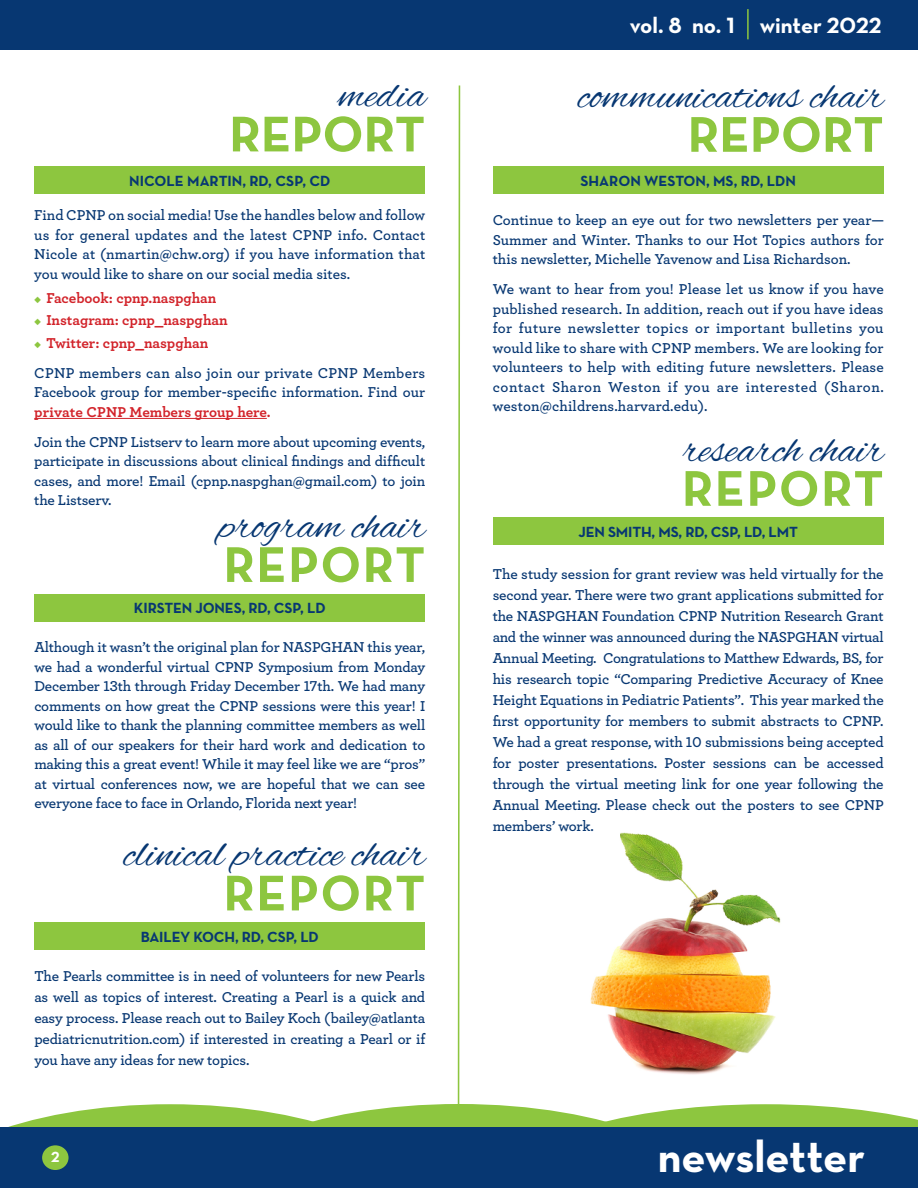
<style>
.page{position:relative;width:918px;height:1188px;background:#fff}
.page>*{position:absolute;margin:0;border:0;box-sizing:border-box;transform-origin:0 0}
.t1{font:700 51px "Neutra Text";letter-spacing:.02em;color:#8dc63f}
.t2{font:700 45px "Neutra Text";color:#fff}
.t3{font:43.5px "Alex Brush";color:#073772}
.t4{font:22.5px "Neutra Text Bold Alt";color:#fff}
.t5{font:15px/19.5px "Archer Semibold LF";letter-spacing:-.01em;color:#073772;text-align:justify}
.t6{font:700 15px "Neutraface Text";letter-spacing:-.01em;color:#073772}
.t7{font:700 15px "Archer";color:#d2232a}
.t8{font:15px "Archer Bold LF";letter-spacing:-.005em;color:#d2232a}
.t9{font:700 15px "Neutraface Text";color:#fff}
.s1{color:#8dc63f}
</style>
<div class="page">
<svg style="left:0;top:1104px;width:194px;height:24px"></svg>
<svg style="left:194px;top:1104px;width:293px;height:24px;fill:#8dc63f"></svg>
<svg style="left:487px;top:1104px;width:431px;height:24px"></svg>
<div style="left:0;top:1128px;width:918px;height:60px;background:#073772"></div>
<div style="left:42px;top:1145px;width:27px;height:25px;background:#8dc63f;border-radius:50%"></div>
<div style="left:0;top:0;width:918px;height:50px;background:#073772"></div>
<svg style="left:457px;top:85px;width:4px;height:1035px"></svg>
<div style="left:34px;top:166px;width:391px;height:28px;background:#8dc63f"></div>
<div style="left:34px;top:594px;width:391px;height:27px;background:#8dc63f"></div>
<div style="left:34px;top:922px;width:391px;height:28px;background:#8dc63f"></div>
<hr style="left:34px;top:418px;width:233px;height:1px;background:#d2232a">
<div style="left:493px;top:167px;width:391px;height:27px;background:#8dc63f"></div>
<div style="left:493px;top:518px;width:391px;height:27px;background:#8dc63f"></div>
<img style="left:590px;top:832px;width:191px;height:243px">
<hr style="left:747px;top:9px;width:2px;height:30px;background:#8dc63f">
<h3 class="t3" style="left:339px;top:71px;width:88px">media</h3>
<h1 class="t1" style="left:229px;top:102px;width:197px">REPORT</h1>
<p class="t6" style="left:129px;top:171px;width:203px">NICOLE MARTIN, RD, CSP, CD</p>
<p class="t5" style="left:34px;top:205px;width:392px">Find CPNP on social media! Use the handles below and follow us for general updates and the latest CPNP info. Contact Nicole at (nmartin@chw.org) if you have information that you would like to share on our social media sites.</p>
<p class="t8" style="left:34px;top:289px;width:184px"><span class="s1">◆</span> Facebook: cpnp.naspghan</p>
<p class="t8" style="left:34px;top:311px;width:195px"><span class="s1">◆</span> Instagram: cpnp_naspghan</p>
<p class="t7" style="left:34px;top:331px;width:175px"><span class="s1">◆</span> Twitter: cpnp_naspghan</p>
<p class="t5" style="left:34px;top:363px;width:392px">CPNP members can also join our private CPNP Members<br>Facebook group for member-specific information. Find our</p>
<p class="t7" style="left:34px;top:400px;width:238px">private CPNP Members group here.</p>
<p class="t5" style="left:34px;top:432px;width:392px">Join the CPNP Listserv to learn more about upcoming events, participate in discussions about clinical findings and difficult cases, and more! Email (cpnp.naspghan@gmail.com) to join the Listserv.</p>
<h3 class="t3" style="left:219px;top:501px;width:208px">program chair</h3>
<h1 class="t1" style="left:224px;top:533px;width:203px">REPORT</h1>
<p class="t6" style="left:134px;top:599px;width:193px">KIRSTEN JONES, RD, CSP, LD</p>
<p class="t5" style="left:34px;top:637px;width:392px">Although it wasn’t the original plan for NASPGHAN this year, we had a wonderful virtual CPNP Symposium from Monday December 13th through Friday December 17th. We had many comments on how great the CPNP sessions were this year! I would like to thank the planning committee members as well as all of our speakers for their hard work and dedication to making this a great event! While it may feel like we are “pros” at virtual conferences now, we are hopeful that we can see everyone face to face in Orlando, Florida next year!</p>
<h3 class="t3" style="left:124px;top:830px;width:303px">clinical practice chair</h3>
<h1 class="t1" style="left:224px;top:861px;width:203px">REPORT</h1>
<p class="t6" style="left:141px;top:927px;width:180px">BAILEY KOCH, RD, CSP, LD</p>
<p class="t5" style="left:34px;top:965px;width:392px;line-height:21px">The Pearls committee is in need of volunteers for new Pearls as well as topics of interest. Creating a Pearl is a quick and easy process. Please reach out to Bailey Koch (bailey@atlanta pediatricnutrition.com) if interested in creating a Pearl or if you have any ideas for new topics.</p>
<p class="t9" style="left:51px;top:1148px;width:10px">2</p>
<h3 class="t4" style="left:630px;top:11px;width:253px">vol. 8 no. 1 winter 2022</h3>
<h3 class="t3" style="left:578px;top:71px;width:307px">communications chair</h3>
<h1 class="t1" style="left:688px;top:103px;width:197px">REPORT</h1>
<p class="t6" style="left:580px;top:172px;width:217px">SHARON WESTON, MS, RD, LDN</p>
<p class="t5" style="left:493px;top:210px;width:392px">Continue to keep an eye out for two newsletters per year— Summer and Winter. Thanks to our Hot Topics authors for this newsletter, Michelle Yavenow and Lisa Richardson.</p>
<p class="t5" style="left:493px;top:279px;width:393px">We want to hear from you! Please let us know if you have published research. In addition, reach out if you have ideas for future newsletter topics or important bulletins you would like to share with CPNP members. We are looking for volunteers to help with editing future newsletters. Please contact Sharon Weston if you are interested (Sharon. weston@childrens.harvard.edu).</p>
<h3 class="t3" style="left:683px;top:425px;width:203px">research chair</h3>
<h1 class="t1" style="left:682px;top:457px;width:203px">REPORT</h1>
<p class="t6" style="left:578px;top:523px;width:221px">JEN SMITH, MS, RD, CSP, LD, LMT</p>
<p class="t5" style="left:493px;top:563px;width:392px;line-height:21px">The study session for grant review was held virtually for the second year. There were two grant applications submitted for the NASPGHAN Foundation CPNP Nutrition Research Grant and the winner was announced during the NASPGHAN virtual Annual Meeting. Congratulations to Matthew Edwards, BS, for his research topic “Comparing Predictive Accuracy of Knee Height Equations in Pediatric Patients”. This year marked the first opportunity for members to submit abstracts to CPNP.<br>We had a great response, with 10 submissions being accepted for poster presentations. Poster sessions can be accessed through the virtual meeting link for one year following the Annual Meeting. Please check out the posters to see CPNP members’ work.</p>
<h2 class="t2" style="left:658px;top:1129px;width:209px">newsletter</h2>
</div>
